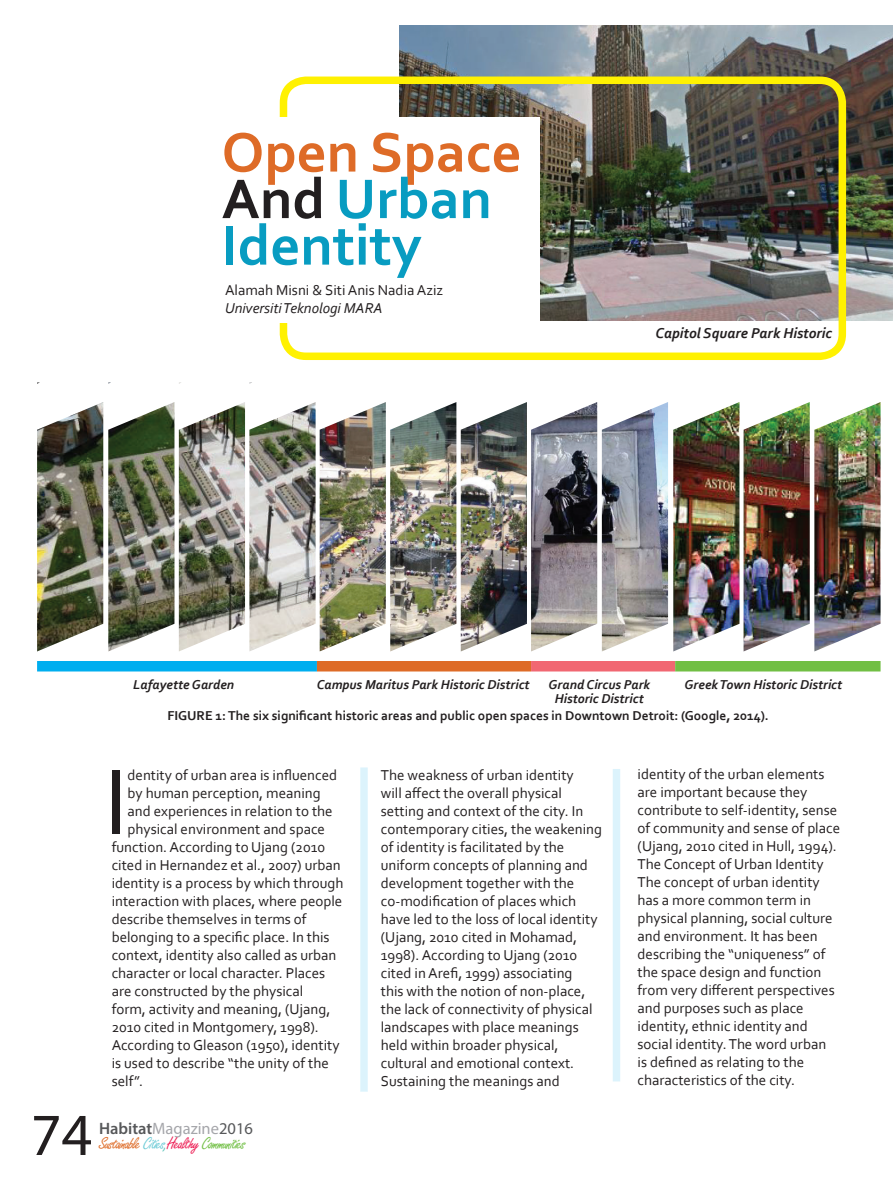
<style>
.page{position:relative;width:893px;height:1191px;background:#fff}
.page>*{position:absolute;margin:0;border:0;box-sizing:border-box;transform-origin:0 0}
.t1{font:97.65px "Corbel";color:#231f20}
.t2{font:60px "Myriad Pro";color:#231f20}
.t3{font:700 58.5px/46.5px "Corbel";color:#089cc1}
.t4{font:18px "Freestyle Script";letter-spacing:-.05em;color:#de6b27}
.t5{font:16.5px "Myriad Pro";color:#a5a6aa}
.t6{font:15px/18px "Corbel";color:#231f20}
.t7{font:italic 700 15px "Corbel";color:#231f20}
.t8{font:italic 15px "Corbel";color:#231f20}
.t9{font:italic 700 13.5px/13.5px "Corbel";color:#231f20;text-align:center}
.t10{font:700 13.5px "Corbel";color:#231f20}
.s1{color:#de6b27}
.s2{color:#231f20}
.s3{font-weight:600;color:#57585a}
.s4{color:#57585a}
.s5{color:#6dcbd6}
.s6{color:#5bc3b9}
.s7{color:#ed2056}
.s8{color:#71bf44}
</style>
<div class="page">
<img style="left:399px;top:26px;width:494px;height:295px">
<div style="left:280px;top:77px;width:566px;height:283px;border:8px solid #fff101;border-radius:22px"></div>
<div style="left:204px;top:117px;width:336px;height:205px;background:#fff"></div>
<div style="left:360px;top:767px;width:8px;height:324px;background:#dcf3fc"></div>
<div style="left:613px;top:769px;width:7px;height:312px;background:#dcf3fc"></div>
<img style="left:37px;top:382px;width:66px;height:269px">
<img style="left:108px;top:382px;width:66px;height:269px">
<img style="left:179px;top:382px;width:66px;height:269px">
<img style="left:249px;top:382px;width:67px;height:269px">
<img style="left:320px;top:402px;width:66px;height:249px">
<img style="left:390px;top:402px;width:66px;height:249px">
<img style="left:461px;top:402px;width:66px;height:249px">
<img style="left:531px;top:402px;width:66px;height:249px">
<img style="left:602px;top:402px;width:66px;height:249px">
<img style="left:673px;top:402px;width:66px;height:249px">
<img style="left:743px;top:402px;width:67px;height:249px">
<img style="left:814px;top:402px;width:66px;height:249px">
<div style="left:37px;top:661px;width:280px;height:10px;background:#00aeef"></div>
<div style="left:317px;top:661px;width:214px;height:10px;background:#de6b27"></div>
<div style="left:531px;top:661px;width:144px;height:10px;background:#f16772"></div>
<div style="left:675px;top:661px;width:205px;height:10px;background:#71bf44"></div>
<h3 class="t3" style="left:222px;top:127px;width:302px"><span class="s1">Open Space<br></span><span class="s2">And</span> Urban<br>Identity</h3>
<p class="t6" style="left:225px;top:280px;width:220px">Alamah Misni &amp; Siti Anis Nadia Aziz</p>
<p class="t8" style="left:225px;top:298px;width:159px">Universiti Teknologi MARA</p>
<p class="t7" style="left:656px;top:323px;width:178px">Capitol Square Park Historic</p>
<p class="t9" style="left:133px;top:677px;width:103px">Lafayette Garden</p>
<p class="t9" style="left:317px;top:677px;width:214px">Campus Maritus Park Historic District</p>
<p class="t10" style="left:167px;top:707px;width:603px">FIGURE 1: The six significant historic areas and public open spaces in Downtown Detroit: (Google, 2014).</p>
<p class="t9" style="left:548px;top:677px;width:103px">Grand Circus Park<br>Historic District</p>
<p class="t9" style="left:684px;top:677px;width:159px">Greek Town Historic District</p>
<h1 class="t1" style="left:104px;top:741px;width:26px">I</h1>
<p class="t6" style="left:128px;top:765px;width:211px">dentity of urban area is influenced</p>
<p class="t6" style="left:128px;top:783px;width:195px">by human perception, meaning</p>
<p class="t6" style="left:128px;top:801px;width:207px">and experiences in relation to the</p>
<p class="t6" style="left:128px;top:819px;width:199px">physical environment and space</p>
<p class="t6" style="left:112px;top:837px;width:215px">function. According to Ujang (2010</p>
<p class="t6" style="left:112px;top:855px;width:231px">cited in Hernandez et al., 2007) urban</p>
<p class="t6" style="left:112px;top:873px;width:233px">identity is a process by which through</p>
<p class="t6" style="left:112px;top:891px;width:232px">interaction with places, where people</p>
<p class="t6" style="left:112px;top:909px;width:197px">describe themselves in terms of</p>
<p class="t6" style="left:112px;top:927px;width:220px">belonging to a specific place. In this</p>
<p class="t6" style="left:112px;top:945px;width:226px">context, identity also called as urban</p>
<p class="t6" style="left:112px;top:963px;width:215px">character or local character. Places</p>
<p class="t6" style="left:112px;top:981px;width:193px">are constructed by the physical</p>
<p class="t6" style="left:112px;top:999px;width:220px">form, activity and meaning, (Ujang,</p>
<p class="t6" style="left:112px;top:1017px;width:209px">2010 cited in Montgomery, 1998).</p>
<p class="t6" style="left:112px;top:1035px;width:229px">According to Gleason (1950), identity</p>
<p class="t6" style="left:112px;top:1053px;width:219px">is used to describe “the unity of the</p>
<p class="t6" style="left:112px;top:1071px;width:33px">self”.</p>
<h2 class="t2" style="left:31px;top:1097px;width:63px">74</h2>
<p class="t5" style="left:99px;top:1118px;width:155px"><span class="s3">Habitat</span>Magazine<span class="s4">2016</span></p>
<p class="t4" style="left:99px;top:1133px;width:148px">Sustainable <span class="s5">Cities</span><span class="s6">,</span><span class="s7">Healthy</span> <span class="s8">Communities</span></p>
<p class="t6" style="left:381px;top:765px;width:223px">The weakness of urban identity<br>will affect the overall physical setting and context of the city. In contemporary cities, the weakening of identity is facilitated by the uniform concepts of planning and development together with the co-modification of places which have led to the loss of local identity (Ujang, 2010 cited in Mohamad,<br>1998). According to Ujang (2010 cited in Arefi, 1999) associating<br>this with the notion of non-place, the lack of connectivity of physical landscapes with place meanings held within broader physical, cultural and emotional context.<br>Sustaining the meanings and</p>
<p class="t6" style="left:637px;top:764px;width:204px">identity of the urban elements are important because they contribute to self-identity, sense of community and sense of place (Ujang, 2010 cited in Hull, 1994).<br>The Concept of Urban Identity<br>The concept of urban identity has a more common term in physical planning, social culture and environment. It has been describing the “uniqueness” of the space design and function from very different perspectives and purposes such as place identity, ethnic identity and social identity. The word urban<br>is defined as relating to the characteristics of the city.</p>
</div>
